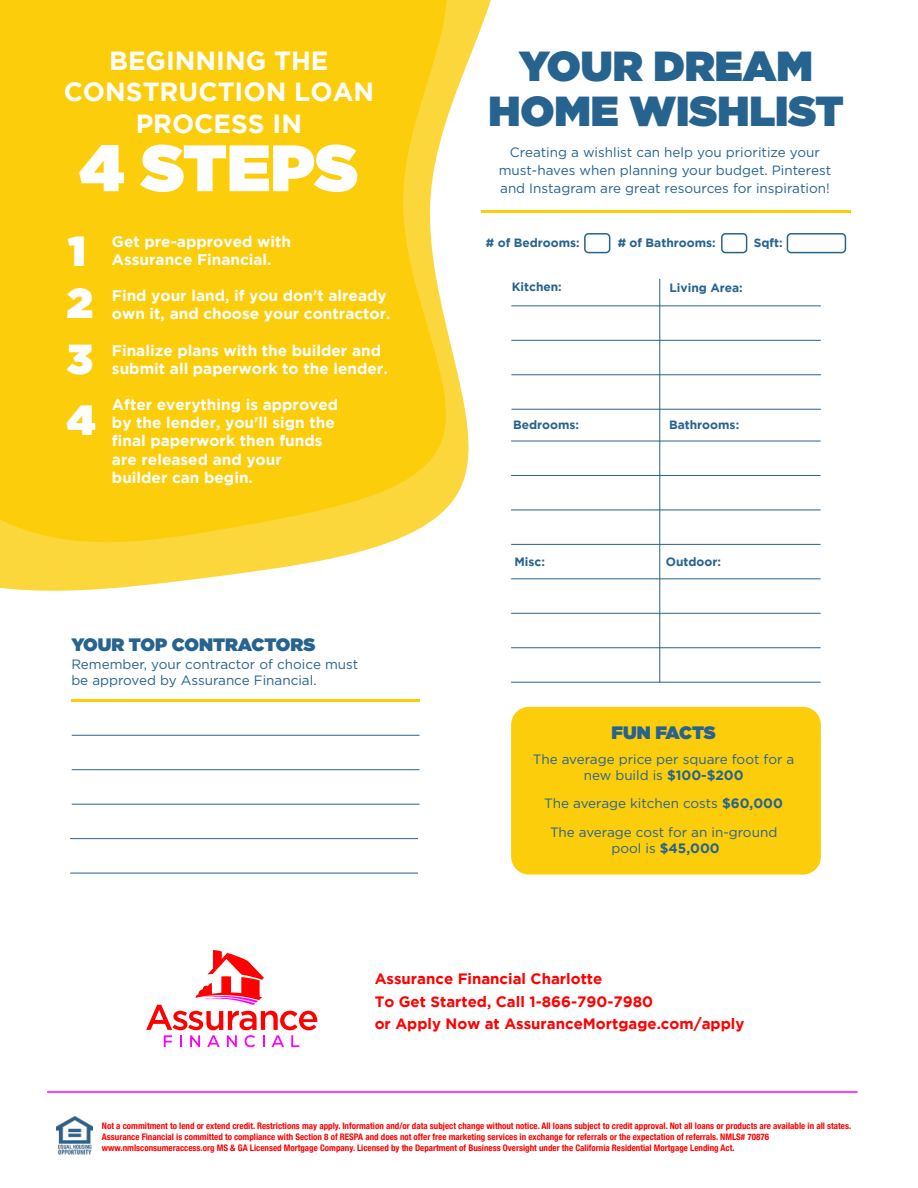
<style>
.page{position:relative;width:918px;height:1188px;background:#fff}
.page>*{position:absolute;margin:0;border:0;box-sizing:border-box;transform-origin:0 0}
.t1{font:900 65.4px "Gotham";color:#fff}
.t2{font:900 42px/45.2px "Gotham";color:#26638f;text-align:center}
.t3{font:900 42px/51.9px "Gotham";color:#fff}
.t4{font:700 26.25px/31.3px "Gotham";color:#fff;text-align:center}
.t5{font:900 18px "Gotham";color:#26638f}
.t6{font:700 15.45px/18.1px "Gotham";color:#fff}
.t7{font:700 15px/22.5px "Gotham";color:#f00}
.t8{font:13.5px/18px "Gotham";color:#26638f;text-align:center}
.t9{font:700 13.5px "Gotham";color:#26638f}
.t10{font:700 12px "Gotham";color:#26638f}
.t11{font:700 condensed 9px/10.8px "Helvetica Neue";color:#f00}
.s1{font-weight:700}
.s2{font-weight:400}
</style>
<div class="page">
<div style="left:511px;top:707px;width:310px;height:168px;background:#fccd0a;border-radius:18px"></div>
<svg style="left:0;top:0;width:512px;height:591px"></svg>
<svg style="left:0;top:0;width:459px;height:554px;background:#fccf14"></svg>
<hr style="left:481px;top:210px;width:370px;height:3px;background:#fccd0a">
<div style="left:787px;top:233px;width:59px;height:20px;border:2px solid #26638f;border-radius:4px"></div>
<div style="left:584px;top:233px;width:26px;height:20px;border:2px solid #26638f;border-radius:4px"></div>
<div style="left:721px;top:233px;width:26px;height:20px;border:2px solid #26638f;border-radius:4px"></div>
<hr style="left:72px;top:699px;width:348px;height:3px;background:#fccd0a">
<hr style="left:72px;top:735px;width:348px;height:1px;background:#26638f">
<hr style="left:72px;top:769px;width:348px;height:1px;background:#26638f">
<hr style="left:72px;top:804px;width:348px;height:1px;background:#26638f">
<hr style="left:511px;top:305px;width:310px;height:1px;background:#26638f">
<hr style="left:511px;top:340px;width:310px;height:1px;background:#26638f">
<hr style="left:511px;top:374px;width:310px;height:1px;background:#26638f">
<hr style="left:511px;top:409px;width:310px;height:1px;background:#26638f">
<hr style="left:511px;top:441px;width:310px;height:1px;background:#26638f">
<hr style="left:511px;top:475px;width:310px;height:1px;background:#26638f">
<hr style="left:511px;top:510px;width:310px;height:1px;background:#26638f">
<hr style="left:511px;top:544px;width:310px;height:1px;background:#26638f">
<hr style="left:511px;top:578px;width:310px;height:1px;background:#26638f">
<hr style="left:511px;top:613px;width:310px;height:1px;background:#26638f">
<hr style="left:511px;top:647px;width:310px;height:1px;background:#26638f">
<hr style="left:511px;top:682px;width:310px;height:1px;background:#26638f">
<hr style="left:659px;top:279px;width:1px;height:404px;background:#26638f">
<hr style="left:70px;top:838px;width:348px;height:1px;background:#26638f">
<svg style="left:146px;top:950px;width:171px;height:97px"></svg>
<img style="left:56px;top:1116px;width:37px;height:39px">
<hr style="left:47px;top:1091px;width:811px;height:2px;background:#f0f">
<hr style="left:70px;top:873px;width:348px;height:1px;background:#26638f">
<h3 class="t4" style="left:64px;top:46px;width:312px">BEGINNING THE<br>CONSTRUCTION LOAN<br>PROCESS IN</h3>
<h1 class="t1" style="left:79px;top:139px;width:280px">4 STEPS</h1>
<h3 class="t8" style="left:499px;top:144px;width:334px">Creating a wishlist can help you prioritize your must-haves when planning your budget. Pinterest and Instagram are great resources for inspiration!</h3>
<h2 class="t2" style="left:488px;top:46px;width:357px">YOUR DREAM<br>HOME WISHLIST</h2>
<h2 class="t3" style="left:67px;top:228px;width:28px">1<br>2</h2>
<h2 class="t3" style="left:67px;top:331px;width:30px;line-height:60.4px">3<br>4</h2>
<h3 class="t6" style="left:112px;top:233px;width:180px">Get pre-approved with<br>Assurance Financial.</h3>
<h3 class="t6" style="left:112px;top:287px;width:280px">Find your land, if you don't already own it, and choose your contractor.</h3>
<h3 class="t6" style="left:112px;top:342px;width:277px">Finalize plans with the builder and submit all paperwork to the lender.</h3>
<h3 class="t6" style="left:112px;top:396px;width:228px">After everything is approved by the lender, you'll sign the final paperwork then funds are released and your builder can begin.</h3>
<h3 class="t5" style="left:71px;top:636px;width:245px">YOUR TOP CONTRACTORS</h3>
<h3 class="t8" style="left:71px;top:657px;width:288px;line-height:16.2px;text-align:left">Remember, your contractor of choice must be approved by Assurance Financial.</h3>
<h3 class="t10" style="left:486px;top:238px;width:96px"># of Bedrooms:</h3>
<h3 class="t10" style="left:618px;top:238px;width:100px"># of Bathrooms:</h3>
<h3 class="t10" style="left:754px;top:238px;width:30px">Sqft:</h3>
<h3 class="t10" style="left:512px;top:281px;width:51px">Kitchen:</h3>
<h3 class="t10" style="left:670px;top:283px;width:75px">Living Area:</h3>
<h3 class="t10" style="left:513px;top:420px;width:68px">Bedrooms:</h3>
<h3 class="t10" style="left:669px;top:420px;width:72px">Bathrooms:</h3>
<h3 class="t10" style="left:515px;top:556px;width:32px">Misc:</h3>
<h3 class="t10" style="left:666px;top:556px;width:57px">Outdoor:</h3>
<h3 class="t5" style="left:612px;top:725px;width:106px">FUN FACTS</h3>
<h3 class="t8" style="left:533px;top:752px;width:263px;line-height:16.2px">The average price per square foot for a new build is <span class="s1">$100-$200</span></h3>
<h3 class="t8" style="left:544px;top:790px;width:240px;line-height:28.2px">The average kitchen costs <span class="s1">$60,000<br></span>The average cost for an in-ground</h3>
<h3 class="t9" style="left:612px;top:842px;width:110px"><span class="s2">pool is</span> $45,000</h3>
<h3 class="t7" style="left:375px;top:968px;width:371px">Assurance Financial Charlotte<br>To Get Started, Call 1-866-790-7980<br>or Apply Now at AssuranceMortgage.com/apply</h3>
<p class="t11" style="left:102px;top:1121px;width:751px">Not a commitment to lend or extend credit. Restrictions may apply. Information and/or data subject change without notice. All loans subject to credit approval. Not all loans or products are available in all states.<br>Assurance Financial is committed to compliance with Section 8 of RESPA and does not offer free marketing services in exchange for referrals or the expectation of referrals. NMLS# 70876 www.nmlsconsumeraccess.org MS &amp; GA Licensed Mortgage Company. Licensed by the Department of Business Oversight under the California Residential Mortgage Lending Act.</p>
</div>
